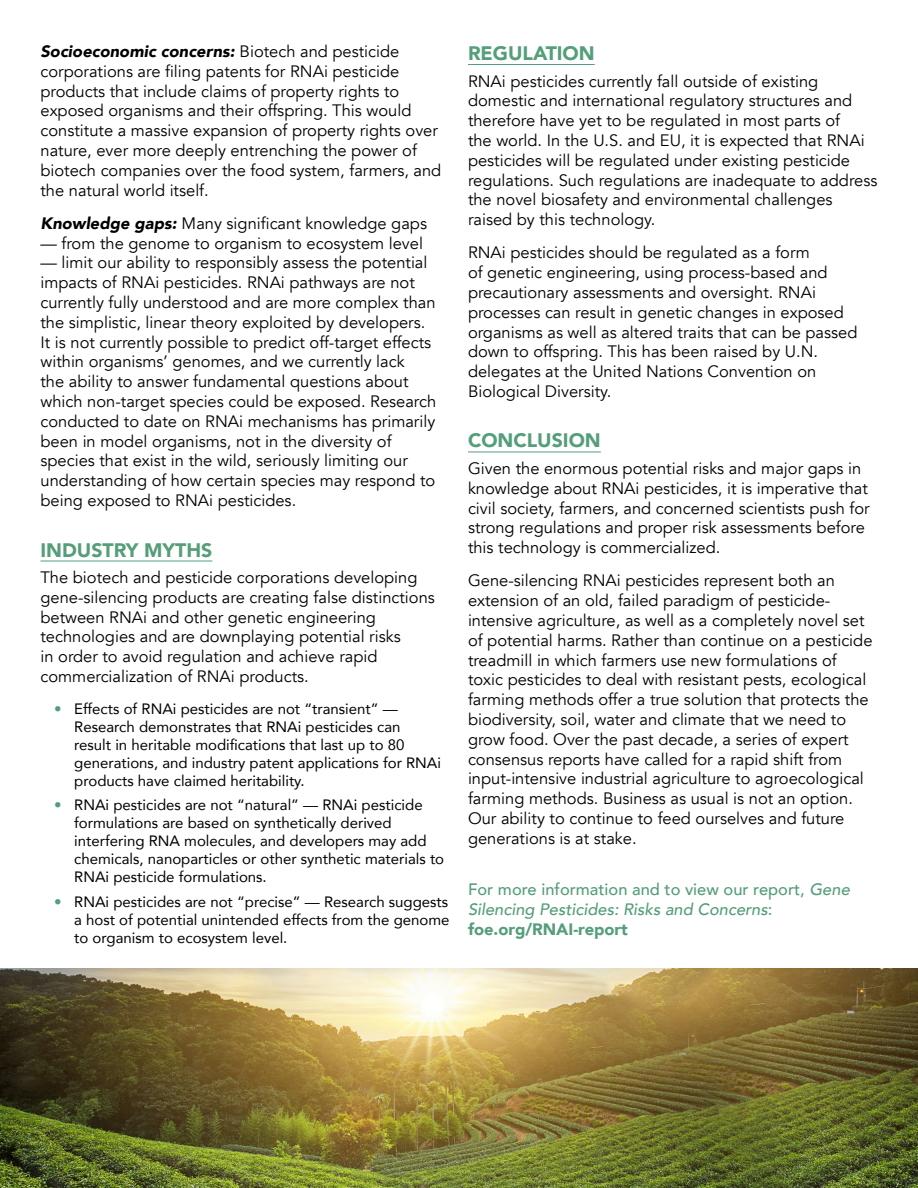
<style>
.page{position:relative;width:918px;height:1188px;background:#fff}
.page>*{position:absolute;margin:0;border:0;box-sizing:border-box;transform-origin:0 0}
.t1{font:900 19.5px "Avenir";color:#559e7a}
.t2{font:16.5px/19.8px "Avenir";color:#000}
.t3{font:italic 500 16.5px/19.8px "Avenir";color:#559e7a}
.t4{font:15px/18px "Avenir";color:#000}
.s1{font-weight:900;font-style:italic}
.s2{color:#559e7a}
.s3{font-style:normal}
.s4{font-weight:900;font-style:normal}
</style>
<div class="page">
<hr style="left:40px;top:561px;width:172px;height:1px;background:#559e7a">
<hr style="left:468px;top:64px;width:127px;height:1px;background:#559e7a">
<hr style="left:468px;top:451px;width:133px;height:1px;background:#559e7a">
<img style="left:0;top:968px;width:918px;height:220px">
<p class="t2" style="left:40px;top:42px;width:402px"><span class="s1">Socioeconomic concerns:</span> Biotech and pesticide corporations are filing patents for RNAi pesticide products that include claims of property rights to exposed organisms and their offspring. This would constitute a massive expansion of property rights over nature, ever more deeply entrenching the power of biotech companies over the food system, farmers, and the natural world itself.</p>
<p class="t2" style="left:40px;top:214px;width:388px"><span class="s1">Knowledge gaps:</span> Many significant knowledge gaps</p>
<p class="t2" style="left:40px;top:233px;width:384px">— from the genome to organism to ecosystem level</p>
<p class="t2" style="left:40px;top:253px;width:397px">— limit our ability to responsibly assess the potential impacts of RNAi pesticides. RNAi pathways are not currently fully understood and are more complex than the simplistic, linear theory exploited by developers.<br>It is not currently possible to predict off-target effects within organisms’ genomes, and we currently lack<br>the ability to answer fundamental questions about which non-target species could be exposed. Research conducted to date on RNAi mechanisms has primarily been in model organisms, not in the diversity of species that exist in the wild, seriously limiting our understanding of how certain species may respond to being exposed to RNAi pesticides.</p>
<p class="t1" style="left:40px;top:533px;width:173px">INDUSTRY MYTHS</p>
<p class="t2" style="left:40px;top:568px;width:396px">The biotech and pesticide corporations developing gene-silencing products are creating false distinctions between RNAi and other genetic engineering technologies and are downplaying potential risks<br>in order to avoid regulation and achieve rapid commercialization of RNAi products.</p>
<p class="t4" style="left:74px;top:699px;width:368px;text-indent:-20px"><span class="s2">•</span> Effects of RNAi pesticides are not “transient” — Research demonstrates that RNAi pesticides can result in heritable modifications that last up to 80 generations, and industry patent applications for RNAi products have claimed heritability.</p>
<p class="t4" style="left:74px;top:796px;width:371px;text-indent:-20px"><span class="s2">•</span> RNAi pesticides are not “natural” — RNAi pesticide formulations are based on synthetically derived interfering RNA molecules, and developers may add chemicals, nanoparticles or other synthetic materials to RNAi pesticide formulations.</p>
<p class="t4" style="left:74px;top:892px;width:377px;text-align:justify;text-indent:-20px"><span class="s2">•</span> RNAi pesticides are not “precise” — Research suggests a host of potential unintended effects from the genome to organism to ecosystem level.</p>
<p class="t1" style="left:468px;top:37px;width:128px">REGULATION</p>
<p class="t2" style="left:468px;top:71px;width:411px">RNAi pesticides currently fall outside of existing domestic and international regulatory structures and therefore have yet to be regulated in most parts of<br>the world. In the U.S. and EU, it is expected that RNAi pesticides will be regulated under existing pesticide regulations. Such regulations are inadequate to address the novel biosafety and environmental challenges raised by this technology.</p>
<p class="t2" style="left:468px;top:243px;width:391px">RNAi pesticides should be regulated as a form<br>of genetic engineering, using process-based and precautionary assessments and oversight. RNAi processes can result in genetic changes in exposed organisms as well as altered traits that can be passed down to offspring. This has been raised by U.N. delegates at the United Nations Convention on Biological Diversity.</p>
<p class="t1" style="left:468px;top:424px;width:134px">CONCLUSION</p>
<p class="t2" style="left:468px;top:459px;width:403px">Given the enormous potential risks and major gaps in knowledge about RNAi pesticides, it is imperative that civil society, farmers, and concerned scientists push for strong regulations and proper risk assessments before this technology is commercialized.</p>
<p class="t2" style="left:468px;top:571px;width:406px">Gene-silencing RNAi pesticides represent both an extension of an old, failed paradigm of pesticide&shy;intensive agriculture, as well as a completely novel set of potential harms. Rather than continue on a pesticide treadmill in which farmers use new formulations of toxic pesticides to deal with resistant pests, ecological farming methods offer a true solution that protects the biodiversity, soil, water and climate that we need to grow food. Over the past decade, a series of expert consensus reports have called for a rapid shift from input-intensive industrial agriculture to agroecological farming methods. Business as usual is not an option.<br>Our ability to continue to feed ourselves and future generations is at stake.</p>
<p class="t3" style="left:468px;top:880px;width:383px"><span class="s3">For more information and to view our report,</span> Gene<br>Silencing Pesticides: Risks and Concerns<span class="s3">: </span><span class="s4">foe.org/RNAI-report</span></p>
</div>
